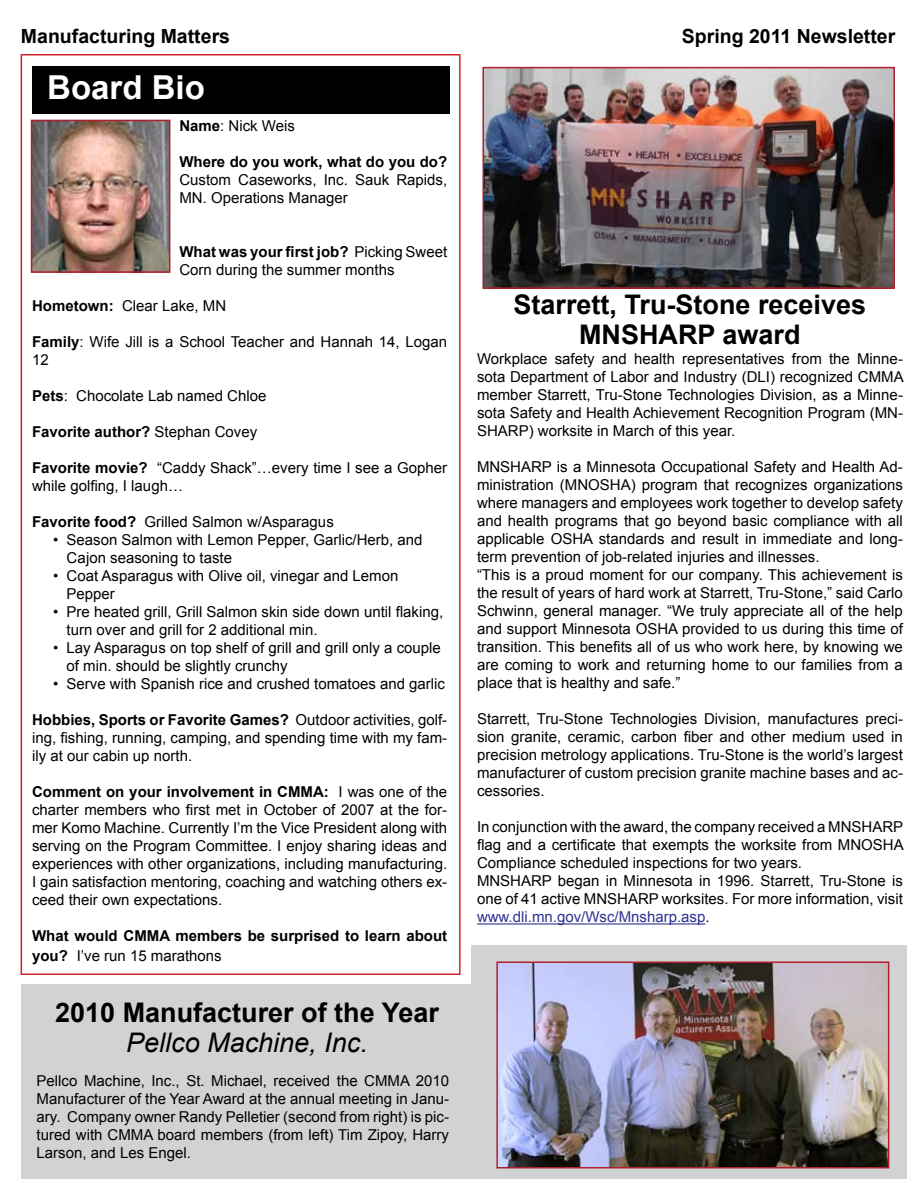
<style>
.page{position:relative;width:918px;height:1188px;background:#fff}
.page>*{position:absolute;margin:0;border:0;box-sizing:border-box;transform-origin:0 0}
.t1{font:700 33px "Arial";color:#fff}
.t2{font:700 27px/30px "Arial";color:#000;text-align:center}
.t3{font:italic 27px "Arial";color:#000}
.t4{font:700 19.5px "Arial";color:#000}
.t5{font:15px/18px "Arial";color:#000}
.t6{font:700 15px/19.8px "Arial";color:#000}
.s1{font-weight:700}
.s2{font-weight:400}
.s3{color:#2e3192}
</style>
<div class="page">
<div style="left:21px;top:984px;width:459px;height:195px;background:#d0d2d3"></div>
<div style="left:471px;top:945px;width:435px;height:234px;background:#d0d2d3"></div>
<div style="left:21px;top:54px;width:440px;height:921px;border:2px solid #d2232a"></div>
<div style="left:32px;top:66px;width:417px;height:48px;background:#000"></div>
<img style="left:485px;top:70px;width:407px;height:216px">
<div style="left:482px;top:67px;width:413px;height:222px;border:2px solid #b21f2d"></div>
<hr style="left:477px;top:923px;width:228px;height:2px;background:#2e3192">
<img style="left:34px;top:123px;width:133px;height:147px">
<div style="left:31px;top:120px;width:139px;height:153px;border:2px solid #b21f2d"></div>
<img style="left:499px;top:965px;width:387px;height:200px">
<div style="left:496px;top:962px;width:393px;height:206px;border:2px solid #b21f2d"></div>
<h3 class="t4" style="left:21px;top:24px;width:211px">Manufacturing Matters</h3>
<h3 class="t4" style="left:682px;top:24px;width:215px">Spring 2011 Newsletter</h3>
<h1 class="t1" style="left:47px;top:65px;width:159px">Board Bio</h1>
<p class="t5" style="left:179px;top:117px;width:117px"><span class="s1">Name</span>: Nick Weis</p>
<p class="t6" style="left:179px;top:152px;width:269px">Where do you work, what do you do?</p>
<p class="t5" style="left:179px;top:171px;width:269px">Custom Caseworks, Inc. Sauk Rapids,<br>MN. Operations Manager</p>
<p class="t5" style="left:179px;top:243px;width:269px"><span class="s1">What was your first job?</span> Picking Sweet<br>Corn during the summer months</p>
<p class="t5" style="left:32px;top:297px;width:196px"><span class="s1">Hometown:</span> Clear Lake, MN</p>
<p class="t5" style="left:32px;top:333px;width:417px"><span class="s1">Family</span>: Wife Jill is a School Teacher and Hannah 14, Logan<br>12</p>
<p class="t5" style="left:32px;top:387px;width:236px"><span class="s1">Pets</span>: Chocolate Lab named Chloe</p>
<p class="t6" style="left:32px;top:422px;width:227px">Favorite author? <span class="s2">Stephan Covey</span></p>
<p class="t5" style="left:32px;top:459px;width:417px"><span class="s1">Favorite movie?</span> “Caddy Shack”…every time I see a Gopher while golfing, I laugh…</p>
<p class="t5" style="left:32px;top:513px;width:303px"><span class="s1">Favorite food?</span> Grilled Salmon w/Asparagus</p>
<p class="t5" style="left:67px;top:531px;width:358px;text-indent:-14px">• Season Salmon with Lemon Pepper, Garlic/Herb, and<br>Cajon seasoning to taste</p>
<p class="t5" style="left:67px;top:567px;width:333px;text-indent:-14px">• Coat Asparagus with Olive oil, vinegar and Lemon<br>Pepper</p>
<p class="t5" style="left:67px;top:603px;width:378px;text-indent:-13px">• Pre heated grill, Grill Salmon skin side down until flaking, turn over and grill for 2 additional min.</p>
<p class="t5" style="left:67px;top:639px;width:376px;text-indent:-14px">• Lay Asparagus on top shelf of grill and grill only a couple of min. should be slightly crunchy</p>
<p class="t5" style="left:53px;top:675px;width:393px">• Serve with Spanish rice and crushed tomatoes and garlic</p>
<p class="t5" style="left:32px;top:711px;width:417px;text-align:justify"><span class="s1">Hobbies, Sports or Favorite Games?</span> Outdoor activities, golf&shy;ing, fishing, running, camping, and spending time with my fam&shy;ily at our cabin up north.</p>
<p class="t5" style="left:32px;top:783px;width:417px;text-align:justify"><span class="s1">Comment on your involvement in CMMA:</span> I was one of the charter members who first met in October of 2007 at the for&shy;mer Komo Machine. Currently I’m the Vice President along with serving on the Program Committee. I enjoy sharing ideas and experiences with other organizations, including manufacturing.<br>I gain satisfaction mentoring, coaching and watching others ex&shy;ceed their own expectations.</p>
<p class="t6" style="left:32px;top:926px;width:417px">What would CMMA members be surprised to learn about you? <span class="s2">I’ve run 15 marathons</span></p>
<h2 class="t2" style="left:513px;top:291px;width:354px">Starrett, Tru-Stone receives<br>MNSHARP award</h2>
<p class="t5" style="left:477px;top:350px;width:428px;text-align:justify">Workplace safety and health representatives from the Minne&shy;sota Department of Labor and Industry (DLI) recognized CMMA member Starrett, Tru-Stone Technologies Division, as a Minne&shy;sota Safety and Health Achievement Recognition Program (MN-SHARP) worksite in March of this year.</p>
<p class="t5" style="left:477px;top:458px;width:428px">MNSHARP is a Minnesota Occupational Safety and Health Ad&shy;ministration (MNOSHA) program that recognizes organizations where managers and employees work together to develop safety and health programs that go beyond basic compliance with all applicable OSHA standards and result in immediate and long&shy;term prevention of job-related injuries and illnesses.<br>“This is a proud moment for our company. This achievement is the result of years of hard work at Starrett, Tru-Stone,” said Carlo Schwinn, general manager. “We truly appreciate all of the help and support Minnesota OSHA provided to us during this time of transition. This benefits all of us who work here, by knowing we are coming to work and returning home to our families from a place that is healthy and safe.”</p>
<p class="t5" style="left:477px;top:710px;width:427px;text-align:justify">Starrett, Tru-Stone Technologies Division, manufactures preci&shy;sion granite, ceramic, carbon fiber and other medium used in precision metrology applications. Tru-Stone is the world’s largest manufacturer of custom precision granite machine bases and ac&shy;cessories.</p>
<p class="t5" style="left:477px;top:818px;width:428px">In conjunction with the award, the company received a MNSHARP flag and a certificate that exempts the worksite from MNOSHA Compliance scheduled inspections for two years.<br>MNSHARP began in Minnesota in 1996. Starrett, Tru-Stone is one of 41 active MNSHARP worksites. For more information, visit <span class="s3">www.dli.mn.gov/Wsc/Mnsharp.asp</span>.</p>
<h2 class="t2" style="left:55px;top:998px;width:385px">2010 Manufacturer of the Year</h2>
<h2 class="t3" style="left:126px;top:1025px;width:243px">Pellco Machine, Inc.</h2>
<p class="t5" style="left:37px;top:1072px;width:414px;text-align:justify">Pellco Machine, Inc., St. Michael, received the CMMA 2010<br>Manufacturer of the Year Award at the annual meeting in Janu&shy;ary. Company owner Randy Pelletier (second from right) is pic&shy;tured with CMMA board members (from left) Tim Zipoy, Harry Larson, and Les Engel.</p>
</div>
